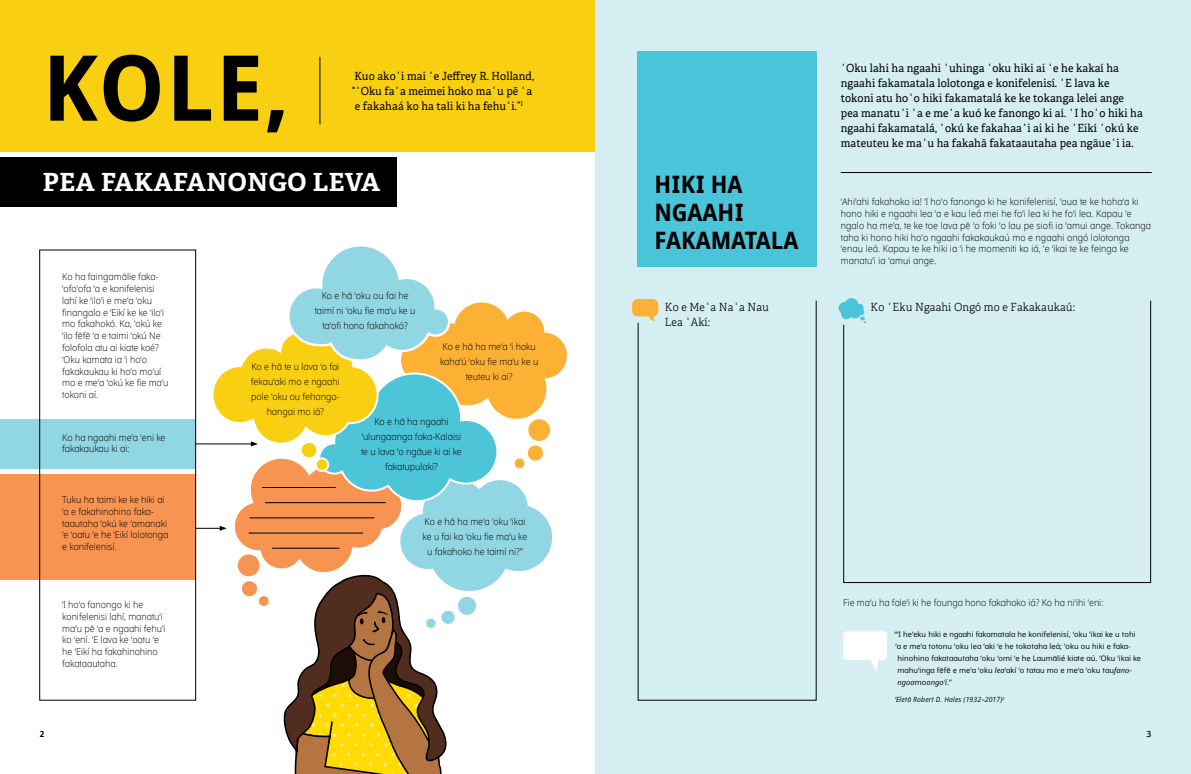
<style>
.page{position:relative;width:1191px;height:774px;background:#fff}
.page>*{position:absolute;margin:0;border:0;box-sizing:border-box;transform-origin:0 0}
.Art__Subhead_LANG{font:700 91px "Dots Solid Condlds Lat";color:#000}
.Art__Subhead_LANG-2{font:700 25px "Helam Slablds Lat";letter-spacing:.025em;color:#fff}
.Art__Subhead_LANG-3{font:700 24px/28px "Dots Solid Condlds Lat";color:#000}
.Art__Para_Subhead_Fi{font:11.2px/15px "Helam Slablds Lat";letter-spacing:.01em;color:#000;scale:.95 1}
.Art__Label{font:300 11.2px/15px "Helam Slablds Lat";letter-spacing:.01em;color:#000;scale:.95 1}
.Art__Next_Para_LANG{font:300 9.4px/11.8px "Dots Solidlds Lat";color:#000;scale:.95 1}
.No-Marker_List_para{font:300 9.4px/15px "Dots Solidlds Lat";color:#000;text-align:center;scale:.95 1}
.t1{font:700 8.5px "Frutigerlds Lat";color:#000}
.Folio_R{font:600 8.5px "Dots Solidlds Lat";color:#000}
.Sidebar_First_Para_E{font:7.5px/12px "Dots Solidlds Lat";letter-spacing:.01em;color:#000}
.Side_QT_Citation{font:italic 7.1px "Dots Solidlds Lat";letter-spacing:.025em;color:#000;scale:.95 1}
.s1{font-style:italic}
</style>
<div class="page">
<div style="left:0;top:0;width:595px;height:152px;background:#f9cf11"></div>
<div style="left:0;top:419px;width:195px;height:49px;background:#91d6e3"></div>
<div style="left:0;top:474px;width:195px;height:106px;background:#f79452"></div>
<div style="left:595px;top:0;width:596px;height:774px;background:#d4eef2"></div>
<div style="left:637px;top:51px;width:179px;height:215px;background:#49c4d8"></div>
<svg style="left:838px;top:298px;width:18px;height:19px"></svg>
<svg style="left:632px;top:299px;width:24px;height:18px"></svg>
<svg style="left:843px;top:631px;width:44px;height:40px"></svg>
<svg style="left:637px;top:300px;width:180px;height:401px"></svg>
<svg style="left:842px;top:300px;width:309px;height:283px"></svg>
<div style="left:0;top:158px;width:397px;height:49px;background:#000"></div>
<svg style="left:196px;top:246px;width:371px;height:528px"></svg>
<hr style="left:262px;top:487px;width:74px;height:1px;background:#000">
<hr style="left:265px;top:502px;width:121px;height:1px;background:#000">
<hr style="left:249px;top:518px;width:125px;height:1px;background:#000">
<hr style="left:249px;top:533px;width:114px;height:1px;background:#000">
<hr style="left:272px;top:548px;width:67px;height:1px;background:#000">
<div style="left:39px;top:249px;width:157px;height:452px;border:1px solid #000"></div>
<hr style="left:840px;top:172px;width:311px;height:1px;background:#000">
<hr style="left:319px;top:57px;width:1px;height:67px;background:#000">
<p class="Art__Subhead_LANG" style="left:43px;top:19px;width:247px">KOLE,</p>
<p class="Art__Para_Subhead_Fi" style="left:352px;top:68px;width:193px">Kuo akoʻi mai ʻe Jeffrey R. Holland, “ʻOku faʻa meimei hoko maʻu pē ʻa e fakahaá ko ha tali ki ha fehuʻi.”<sup>1</sup></p>
<p class="Art__Subhead_LANG-2" style="left:43px;top:162px;width:339px">PEA FAKAFANONGO LEVA</p>
<p class="Art__Subhead_LANG-3" style="left:654px;top:170px;width:145px">HIKI HA<br>NGAAHI<br>FAKAMATALA</p>
<p class="Art__Next_Para_LANG" style="left:62px;top:271px;width:113px">Ko ha faingamālie faka-ʻofoʻofa ʻa e konifelenisi lahí ke ʻiloʻi e meʻa ʻoku finangalo e ʻEikí ke ke ʻiloʻi mo fakahokó. Ka, ʻokú ke ʻilo fēfē ʻa e taimi ʻokú Ne folofola atu ai kiate koé? ʻOku kamata ia ʻi hoʻo fakakaukau ki hoʻo moʻuí mo e meʻa ʻokú ke fie maʻu tokoni aí.</p>
<p class="Art__Next_Para_LANG" style="left:62px;top:431px;width:110px">Ko ha ngaahi meʻa ʻeni ke fakakaukau ki ai:</p>
<p class="Art__Next_Para_LANG" style="left:62px;top:494px;width:113px">Tuku ha taimi ke ke hiki ai ʻa e fakahinohino faka&shy;taautaha ʻokú ke ʻamanaki ʻe ʻoatu ʻe he ʻEikí lolotonga e konifelenisí.</p>
<p class="Art__Next_Para_LANG" style="left:62px;top:599px;width:110px">ʻI hoʻo fanongo ki he konifelenisi lahí, manatuʻi maʻu pē ʻa e ngaahi fehuʻi ko ʻení. ʻE lava ke ʻoatu ʻe he ʻEikí ha fakahinohino fakataautaha.</p>
<p class="t1" style="left:40px;top:727px;width:6px">2</p>
<p class="No-Marker_List_para" style="left:315px;top:288px;width:108px">Ko e hā ʻoku ou fai he taimí ni ʻoku fie maʻu ke u taʻofi hono fakahokó?</p>
<p class="No-Marker_List_para" style="left:251px;top:359px;width:95px">Ko e hā te u lava ʻo fai fekauʻaki mo e ngaahi pole ʻoku ou fehanga&shy;hangai mo iá?</p>
<p class="No-Marker_List_para" style="left:440px;top:339px;width:105px">Ko e hā ha meʻa ʻi hoku kahaʻú ʻoku fie maʻu ke u teuteu ki ai?</p>
<p class="No-Marker_List_para" style="left:361px;top:414px;width:108px">Ko e hā ha ngaahi ʻulungaanga faka-Kalaisi te u lava ʻo ngāue ki ai ke fakatupulakí?</p>
<p class="No-Marker_List_para" style="left:422px;top:514px;width:112px">Ko e hā ha meʻa ʻoku ʻikai ke u fai ka ʻoku fie maʻu ke u fakahoko he taimí ni?”</p>
<p class="Art__Label" style="left:665px;top:299px;width:111px">Ko e Meʻa Naʻa Nau<br>Lea ʻAkí:</p>
<p class="Art__Para_Subhead_Fi" style="left:840px;top:61px;width:319px">ʻOku lahi ha ngaahi ʻuhinga ʻoku hiki ai ʻe he kakaí ha ngaahi fakamatala lolotonga e konifelenisí. ʻE lava ke tokoni atu hoʻo hiki fakamatalá ke ke tokanga lelei ange pea manatuʻi ʻa e meʻa kuó ke fanongo ki aí. ʻI hoʻo hiki ha ngaahi fakamatalá, ʻokú ke fakahaaʻi ai ki he ʻEikí ʻokú ke mateuteu ke maʻu ha fakahā fakataautaha pea ngāueʻi ia.</p>
<p class="Art__Next_Para_LANG" style="left:840px;top:196px;width:328px">ʻAhiʻahi fakahoko ia! ʻI hoʻo fanongo ki he konifelenisí, ʻoua te ke hohaʻa ki hono hiki e ngaahi lea ʻa e kau leá mei he foʻi lea ki he foʻi lea. Kapau ʻe ngalo ha meʻa, te ke toe lava pē ʻo foki ʻo lau pe siofi ia ʻamui ange. Tokanga taha ki hono hiki hoʻo ngaahi fakakaukaú mo e ngaahi ongó lolotonga ʻenau leá. Kapau te ke hiki ia ʻi he momeniti ko iá, ʻe ʻikai te ke feinga ke manatuʻi ia ʻamui ange.</p>
<p class="Art__Label" style="left:870px;top:299px;width:217px">Ko ʻEku Ngaahi Ongó mo e Fakakaukaú:</p>
<p class="Art__Next_Para_LANG" style="left:843px;top:597px;width:275px">Fie maʻu ha faleʻi ki he founga hono fakahoko iá? Ko ha niʻihi ʻeni:</p>
<p class="Sidebar_First_Para_E" style="left:894px;top:628px;width:248px">“ʻI heʻeku hiki e ngaahi fakamatala he konifelenisí, ʻoku ʻikai ke u tohi ʻa e meʻa totonu ʻoku lea ʻaki ʻe he tokotaha leá; ʻoku ou hiki e faka&shy;hinohino fakataautaha ʻoku ʻomi ʻe he Laumālié kiate aú. ʻOku ʻikai ke mahuʻinga fēfē e meʻa ʻoku <span class="s1">lea</span>ʻakí ʻo tatau mo e meʻa ʻoku tau<span class="s1">fano&shy;ngoa</span>mo<span class="s1">ongoʻí</span>.”</p>
<p class="Side_QT_Citation" style="left:894px;top:694px;width:117px">ʻEletā Robert D. Hales (1932–2017)<sup>2</sup></p>
<p class="Folio_R" style="left:1146px;top:727px;width:6px">3</p>
</div>
